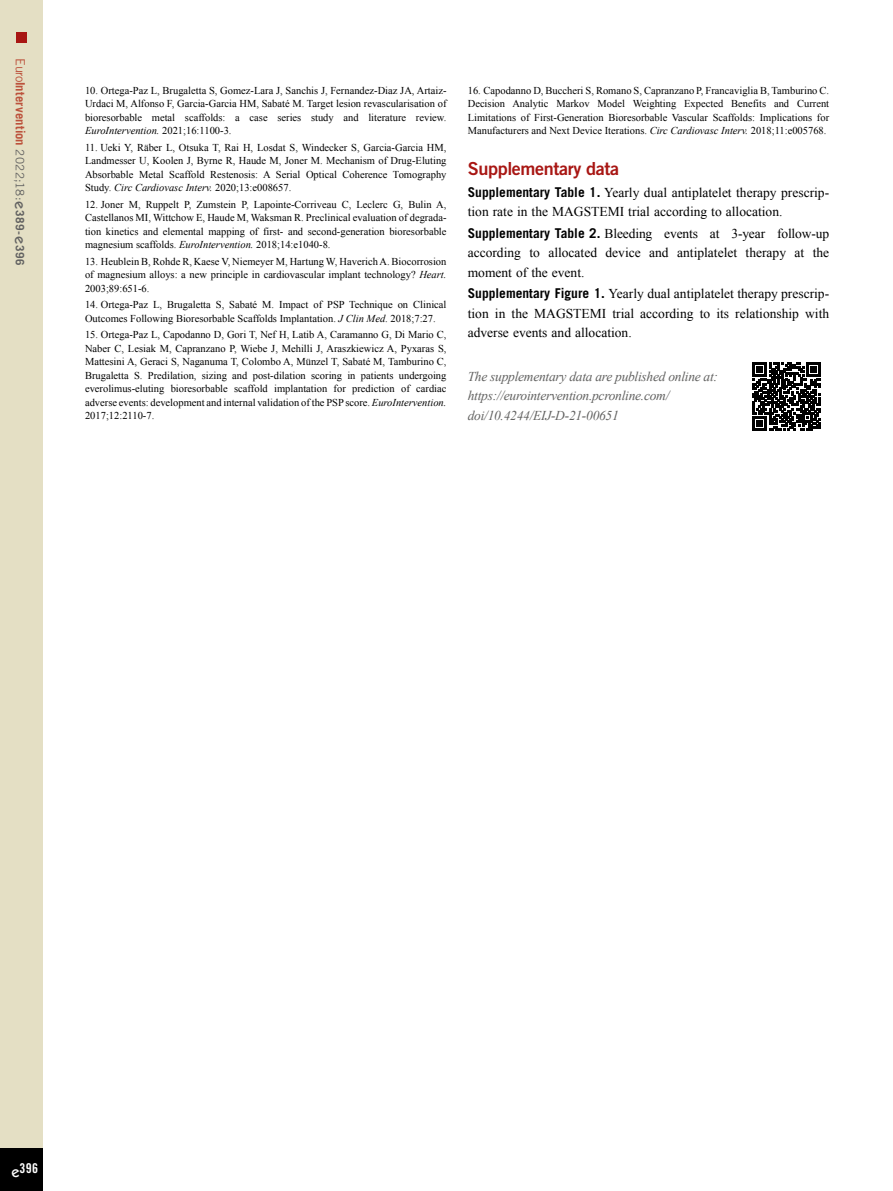
<style>
.page{position:relative;width:893px;height:1191px;background:#fff}
.page>*{position:absolute;margin:0;border:0;box-sizing:border-box;transform-origin:0 0}
.t1{font:18px "Trade Gothic LT Std Bd 2";letter-spacing:-.02em;color:#a81613}
.t2{font:13.5px/19.5px "Times New Roman";color:#000;text-align:justify}
.t3{font:italic 13.5px/19.5px "Times New Roman";letter-spacing:-.02em;color:#626261}
.t4{font:13.5px "Trade Gothic LT Std Bd Cn 20";color:#fff}
.t5{font:700 12.75px "Trade Gothic LT Std";letter-spacing:.005em;color:#bc523c}
.t6{font:10.5px/13.5px "Times New Roman";color:#000;text-align:justify}
.s1{font-weight:400}
.s2{font-weight:400;font-size:11.7px;color:#626261}
.s3{font-family:"ITC Kabel Std";font-weight:500;font-size:15px;color:#626261}
.s4{font-size:11.7px;color:#626261}
.s5{font-style:italic}
.s6{font-family:"Trade Gothic LT Std";font-weight:700}
.s7{font-family:"ITC Kabel Std";font-weight:500;font-size:15px}
</style>
<div class="page">
<div style="left:0;top:0;width:43px;height:1191px;background:#e4dfc4"></div>
<div style="left:0;top:1148px;width:43px;height:43px;background:#000"></div>
<div style="left:16px;top:32px;width:10px;height:10px;background:#a81613"></div>
<svg style="left:752px;top:362px;width:69px;height:69px"></svg>
<p class="t5" style="left:28px;top:58px;width:208px;rotate:90deg"><span class="s1">Euro</span>Intervention <span class="s2">2022;18:</span><span class="s3">e</span><span class="s4">389-</span><span class="s3">e</span><span class="s4">396</span></p>
<p class="t6" style="left:85px;top:83px;width:363px">10. Ortega-Paz L, Brugaletta S, Gomez-Lara J, Sanchis J, Fernandez-Diaz JA, Artaiz-Urdaci M, Alfonso F, Garcia-Garcia HM, Sabaté M. Target lesion revascularisation of bioresorbable metal scaffolds: a case series study and literature review.<br><span class="s5">EuroIntervention.</span> 2021;16:1100-3.</p>
<p class="t6" style="left:85px;top:140px;width:363px">11. Ueki Y, Räber L, Otsuka T, Rai H, Losdat S, Windecker S, Garcia-Garcia HM, Landmesser U, Koolen J, Byrne R, Haude M, Joner M. Mechanism of Drug-Eluting Absorbable Metal Scaffold Restenosis: A Serial Optical Coherence Tomography Study. <span class="s5">Circ Cardiovasc Interv.</span> 2020;13:e008657.</p>
<p class="t6" style="left:85px;top:197px;width:363px">12. Joner M, Ruppelt P, Zumstein P, Lapointe-Corriveau C, Leclerc G, Bulin A, Castellanos MI, Wittchow E, Haude M, Waksman R. Preclinical evaluation of degrada&shy;tion kinetics and elemental mapping of first- and second-generation bioresorbable magnesium scaffolds. <span class="s5">EuroIntervention.</span> 2018;14:e1040-8.</p>
<p class="t6" style="left:85px;top:254px;width:363px">13. Heublein B, Rohde R, Kaese V, Niemeyer M, Hartung W, Haverich A. Biocorrosion of magnesium alloys: a new principle in cardiovascular implant technology? <span class="s5">Heart.<br></span>2003;89:651-6.</p>
<p class="t6" style="left:85px;top:298px;width:363px">14. Ortega-Paz L, Brugaletta S, Sabaté M. Impact of PSP Technique on Clinical<br>Outcomes Following Bioresorbable Scaffolds Implantation. <span class="s5">J Clin Med</span>. 2018;7:27.</p>
<p class="t6" style="left:85px;top:328px;width:363px">15. Ortega-Paz L, Capodanno D, Gori T, Nef H, Latib A, Caramanno G, Di Mario C, Naber C, Lesiak M, Capranzano P, Wiebe J, Mehilli J, Araszkiewicz A, Pyxaras S, Mattesini A, Geraci S, Naganuma T, Colombo A, Münzel T, Sabaté M, Tamburino C, Brugaletta S. Predilation, sizing and post-dilation scoring in patients undergoing everolimus-eluting bioresorbable scaffold implantation for prediction of cardiac adverse events: development and internal validation of the PSP score. <span class="s5">EuroIntervention.<br></span>2017;12:2110-7.</p>
<p class="t6" style="left:468px;top:83px;width:363px">16. Capodanno D, Buccheri S, Romano S, Capranzano P, Francaviglia B, Tamburino C.<br>Decision Analytic Markov Model Weighting Expected Benefits and Current Limitations of First-Generation Bioresorbable Vascular Scaffolds: Implications for Manufacturers and Next Device Iterations. <span class="s5">Circ Cardiovasc Interv.</span> 2018;11:e005768.</p>
<h1 class="t1" style="left:468px;top:157px;width:153px">Supplementary data</h1>
<p class="t2" style="left:468px;top:182px;width:363px"><span class="s6">Supplementary Table 1.</span> Yearly dual antiplatelet therapy prescrip&shy;tion rate in the MAGSTEMI trial according to allocation.</p>
<p class="t2" style="left:468px;top:223px;width:363px"><span class="s6">Supplementary Table 2.</span> Bleeding events at 3-year follow-up according to allocated device and antiplatelet therapy at the moment of the event.</p>
<p class="t2" style="left:468px;top:284px;width:363px"><span class="s6">Supplementary Figure 1.</span> Yearly dual antiplatelet therapy prescrip&shy;tion in the MAGSTEMI trial according to its relationship with adverse events and allocation.</p>
<p class="t3" style="left:468px;top:366px;width:252px">The supplementary data are published online at: https://eurointervention.pcronline.com/ doi/10.4244/EIJ-D-21-00651</p>
<p class="t4" style="left:12px;top:1160px;width:28px"><span class="s7">e</span>396</p>
</div>
